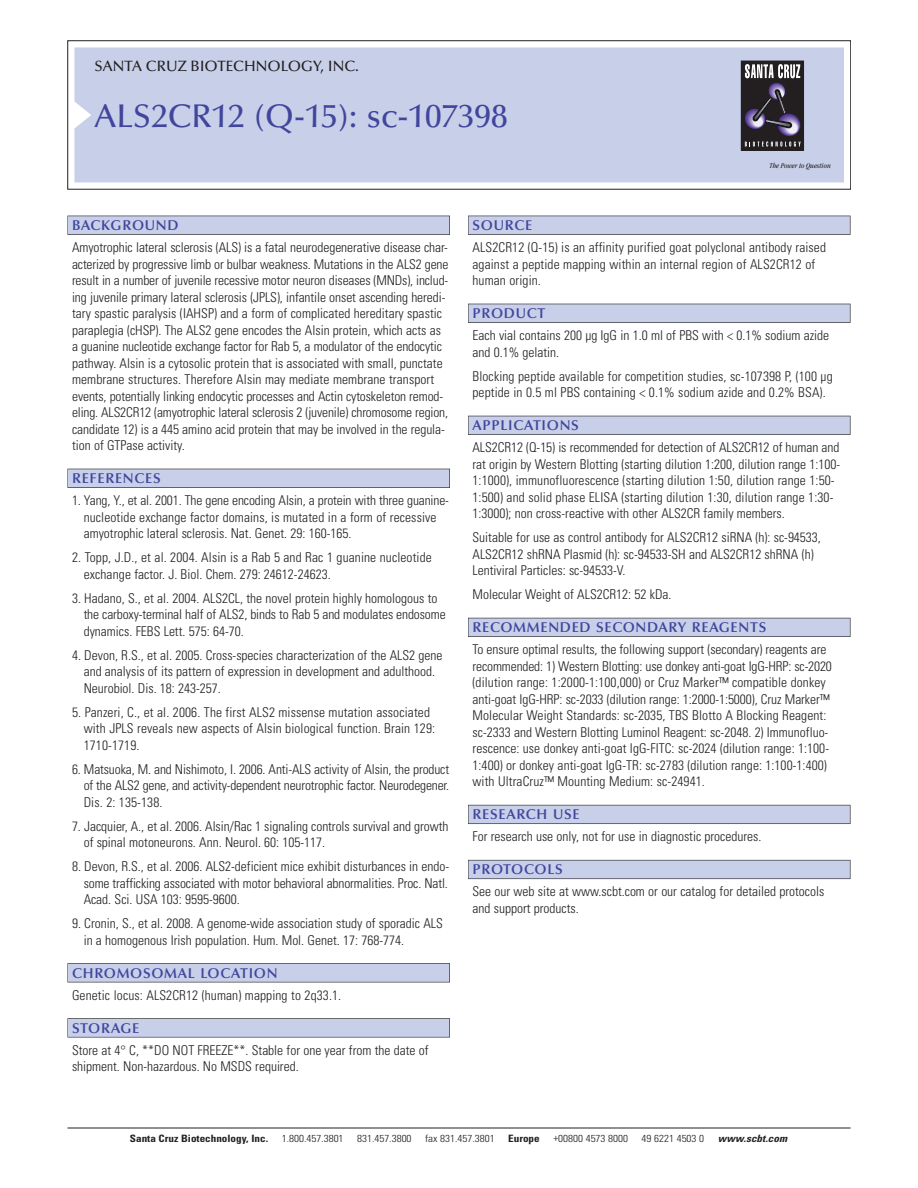
<style>
.page{position:relative;width:918px;height:1188px;background:#fff}
.page>*{position:absolute;margin:0;border:0;box-sizing:border-box;transform-origin:0 0}
.t1{font:500 33px "Optima";color:#41459c}
.t2{font:500 15px "Optima";color:#231f20}
.t3{font:600 14.25px "Optima";letter-spacing:.05em;color:#41459c}
.t4{font:300 condensed 13.5px/16.5px "Univers";color:#231f20}
.t5{font:300 condensed 10.2px "Univers";color:#231f20;scale:1.1 1}
.t6{font:700 condensed 10.2px "Univers";color:#231f20;scale:1.1 1}
.t7{font:italic 700 condensed 10.2px "Univers";color:#231f20;scale:1.1 1}
.t8{font:italic condensed 7.5px "Garamond";color:#231f20}
</style>
<div class="page">
<div style="left:74px;top:47px;width:770px;height:135px;background:#c7cfe9"></div>
<div style="left:741px;top:61px;width:62px;height:89px;background:#231f20"></div>
<div style="left:741px;top:61px;width:63px;height:90px;border:1px solid #231f20"></div>
<svg style="left:741px;top:64px;width:64px;height:83px"></svg>
<div style="left:68px;top:216px;width:382px;height:19px;background:#64636a"></div>
<div style="left:68px;top:216px;width:381px;height:18px;background:#c7cfe9"></div>
<div style="left:68px;top:469px;width:382px;height:19px;background:#62626a"></div>
<div style="left:68px;top:469px;width:381px;height:18px;background:#c7cfe9"></div>
<div style="left:68px;top:963px;width:382px;height:19px;background:#67666b"></div>
<div style="left:68px;top:964px;width:381px;height:18px;background:#c7cfe9"></div>
<div style="left:68px;top:1018px;width:382px;height:19px;background:#6b696e"></div>
<div style="left:68px;top:1019px;width:381px;height:18px;background:#c7cfe9"></div>
<div style="left:468px;top:216px;width:382px;height:19px;background:#64636a"></div>
<div style="left:468px;top:216px;width:382px;height:18px;background:#c7cfe9"></div>
<div style="left:468px;top:304px;width:382px;height:19px;background:#62626a"></div>
<div style="left:468px;top:304px;width:382px;height:18px;background:#c7cfe9"></div>
<div style="left:468px;top:416px;width:382px;height:19px;background:#63636c"></div>
<div style="left:468px;top:416px;width:382px;height:18px;background:#c7cfe9"></div>
<div style="left:468px;top:618px;width:382px;height:19px;background:#63646e"></div>
<div style="left:468px;top:618px;width:382px;height:18px;background:#c7cfe9"></div>
<div style="left:468px;top:805px;width:382px;height:19px;background:#696a75"></div>
<div style="left:468px;top:805px;width:382px;height:18px;background:#c7cfe9"></div>
<div style="left:468px;top:860px;width:382px;height:19px;background:#717380"></div>
<div style="left:468px;top:860px;width:382px;height:18px;background:#c7cfe9"></div>
<hr style="left:68px;top:1128px;width:782px;height:1px;background:#231f20">
<p class="t2" style="left:94px;top:60px;width:266px">SANTA CRUZ BIOTECHNOLOGY, INC.</p>
<h1 class="t1" style="left:94px;top:102px;width:415px">ALS2CR12 (Q-15): sc-107398</h1>
<p class="t8" style="left:769px;top:163px;width:63px">The Power to Question</p>
<p class="t3" style="left:72px;top:219px;width:108px">BACKGROUND</p>
<p class="t4" style="left:72px;top:240px;width:378px">Amyotrophic lateral sclerosis (ALS) is a fatal neurodegenerative disease char&shy;acterized by progressive limb or bulbar weakness. Mutations in the ALS2 gene result in a number of juvenile recessive motor neuron diseases (MNDs), includ&shy;ing juvenile primary lateral sclerosis (JPLS), infantile onset ascending heredi&shy;tary spastic paralysis (IAHSP) and a form of complicated hereditary spastic paraplegia (cHSP). The ALS2 gene encodes the Alsin protein, which acts as a guanine nucleotide exchange factor for Rab 5, a modulator of the endocytic pathway. Alsin is a cytosolic protein that is associated with small, punctate membrane structures. Therefore Alsin may mediate membrane transport events, potentially linking endocytic processes and Actin cytoskeleton remod&shy;eling. ALS2CR12 (amyotrophic lateral sclerosis 2 (juvenile) chromosome region, candidate 12) is a 445 amino acid protein that may be involved in the regula&shy;tion of GTPase activity.</p>
<p class="t3" style="left:72px;top:472px;width:90px">REFERENCES</p>
<p class="t4" style="left:84px;top:493px;width:367px;text-indent:-12px">1. Yang, Y., et al. 2001. The gene encoding Alsin, a protein with three guanine&shy;nucleotide exchange factor domains, is mutated in a form of recessive amyotrophic lateral sclerosis. Nat. Genet. 29: 160-165.</p>
<p class="t4" style="left:84px;top:550px;width:350px;text-indent:-12px">2. Topp, J.D., et al. 2004. Alsin is a Rab 5 and Rac 1 guanine nucleotide exchange factor. J. Biol. Chem. 279: 24612-24623.</p>
<p class="t4" style="left:84px;top:591px;width:363px;text-indent:-12px">3. Hadano, S., et al. 2004. ALS2CL, the novel protein highly homologous to the carboxy-terminal half of ALS2, binds to Rab 5 and modulates endosome dynamics. FEBS Lett. 575: 64-70.</p>
<p class="t4" style="left:84px;top:648px;width:360px;text-indent:-12px">4. Devon, R.S., et al. 2005. Cross-species characterization of the ALS2 gene and analysis of its pattern of expression in development and adulthood.<br>Neurobiol. Dis. 18: 243-257.</p>
<p class="t4" style="left:84px;top:705px;width:353px;text-indent:-12px">5. Panzeri, C., et al. 2006. The first ALS2 missense mutation associated with JPLS reveals new aspects of Alsin biological function. Brain 129:<br>1710-1719.</p>
<p class="t4" style="left:84px;top:762px;width:367px;text-align:justify;text-indent:-12px">6. Matsuoka, M. and Nishimoto, I. 2006. Anti-ALS activity of Alsin, the product of the ALS2 gene, and activity-dependent neurotrophic factor. Neurodegener.<br>Dis. 2: 135-138.</p>
<p class="t4" style="left:84px;top:819px;width:366px;text-indent:-12px">7. Jacquier, A., et al. 2006. Alsin/Rac 1 signaling controls survival and growth of spinal motoneurons. Ann. Neurol. 60: 105-117.</p>
<p class="t4" style="left:84px;top:859px;width:367px;text-align:justify;text-indent:-12px">8. Devon, R.S., et al. 2006. ALS2-deficient mice exhibit disturbances in endo&shy;some trafficking associated with motor behavioral abnormalities. Proc. Natl.<br>Acad. Sci. USA 103: 9595-9600.</p>
<p class="t4" style="left:84px;top:916px;width:361px;text-indent:-12px">9. Cronin, S., et al. 2008. A genome-wide association study of sporadic ALS in a homogenous Irish population. Hum. Mol. Genet. 17: 768-774.</p>
<p class="t3" style="left:72px;top:967px;width:207px">CHROMOSOMAL LOCATION</p>
<p class="t4" style="left:72px;top:988px;width:271px">Genetic locus: ALS2CR12 (human) mapping to 2q33.1.</p>
<p class="t3" style="left:72px;top:1022px;width:69px">STORAGE</p>
<p class="t4" style="left:72px;top:1043px;width:358px">Store at 4° C, **DO NOT FREEZE**. Stable for one year from the date of shipment. Non-hazardous. No MSDS required.</p>
<p class="t3" style="left:473px;top:219px;width:61px">SOURCE</p>
<p class="t4" style="left:473px;top:240px;width:355px">ALS2CR12 (Q-15) is an affinity purified goat polyclonal antibody raised against a peptide mapping within an internal region of ALS2CR12 of human origin.</p>
<p class="t3" style="left:473px;top:307px;width:74px">PRODUCT</p>
<p class="t4" style="left:473px;top:328px;width:358px">Each vial contains 200 µg IgG in 1.0 ml of PBS with &lt; 0.1% sodium azide and 0.1% gelatin.</p>
<p class="t4" style="left:473px;top:369px;width:362px">Blocking peptide available for competition studies, sc-107398 P, (100 µg peptide in 0.5 ml PBS containing &lt; 0.1% sodium azide and 0.2% BSA).</p>
<p class="t3" style="left:473px;top:419px;width:108px">APPLICATIONS</p>
<p class="t4" style="left:473px;top:441px;width:369px">ALS2CR12 (Q-15) is recommended for detection of ALS2CR12 of human and rat origin by Western Blotting (starting dilution 1:200, dilution range 1:100- 1:1000), immunofluorescence (starting dilution 1:50, dilution range 1:50- 1:500) and solid phase ELISA (starting dilution 1:30, dilution range 1:30- 1:3000); non cross-reactive with other ALS2CR family members.</p>
<p class="t4" style="left:473px;top:531px;width:350px">Suitable for use as control antibody for ALS2CR12 siRNA (h): sc-94533,<br>ALS2CR12 shRNA Plasmid (h): sc-94533-SH and ALS2CR12 shRNA (h)<br>Lentiviral Particles: sc-94533-V.</p>
<p class="t4" style="left:473px;top:588px;width:201px">Molecular Weight of ALS2CR12: 52 kDa.</p>
<p class="t3" style="left:473px;top:621px;width:295px">RECOMMENDED SECONDARY REAGENTS</p>
<p class="t4" style="left:473px;top:643px;width:361px">To ensure optimal results, the following support (secondary) reagents are recommended: 1) Western Blotting: use donkey anti-goat IgG-HRP: sc-2020 (dilution range: 1:2000-1:100,000) or Cruz Marker™ compatible donkey anti-goat IgG-HRP: sc-2033 (dilution range: 1:2000-1:5000), Cruz Marker™ Molecular Weight Standards: sc-2035, TBS Blotto A Blocking Reagent: sc-2333 and Western Blotting Luminol Reagent: sc-2048. 2) Immunofluo&shy;rescence: use donkey anti-goat IgG-FITC: sc-2024 (dilution range: 1:100- 1:400) or donkey anti-goat IgG-TR: sc-2783 (dilution range: 1:100-1:400) with UltraCruz™ Mounting Medium: sc-24941.</p>
<p class="t3" style="left:473px;top:808px;width:109px">RESEARCH USE</p>
<p class="t4" style="left:473px;top:830px;width:290px">For research use only, not for use in diagnostic procedures.</p>
<p class="t3" style="left:473px;top:864px;width:92px">PROTOCOLS</p>
<p class="t4" style="left:473px;top:885px;width:353px">See our web site at www.scbt.com or our catalog for detailed protocols and support products.</p>
<p class="t6" style="left:130px;top:1135px;width:127px">Santa Cruz Biotechnology, Inc.</p>
<p class="t5" style="left:282px;top:1135px;width:58px">1.800.457.3801</p>
<p class="t5" style="left:357px;top:1135px;width:51px">831.457.3800</p>
<p class="t5" style="left:425px;top:1135px;width:65px">fax 831.457.3801</p>
<p class="t6" style="left:508px;top:1135px;width:30px">Europe</p>
<p class="t5" style="left:553px;top:1135px;width:69px">+00800 4573 8000</p>
<p class="t5" style="left:642px;top:1135px;width:58px">49 6221 4503 0</p>
<p class="t7" style="left:718px;top:1135px;width:67px">www.scbt.com</p>
</div>
